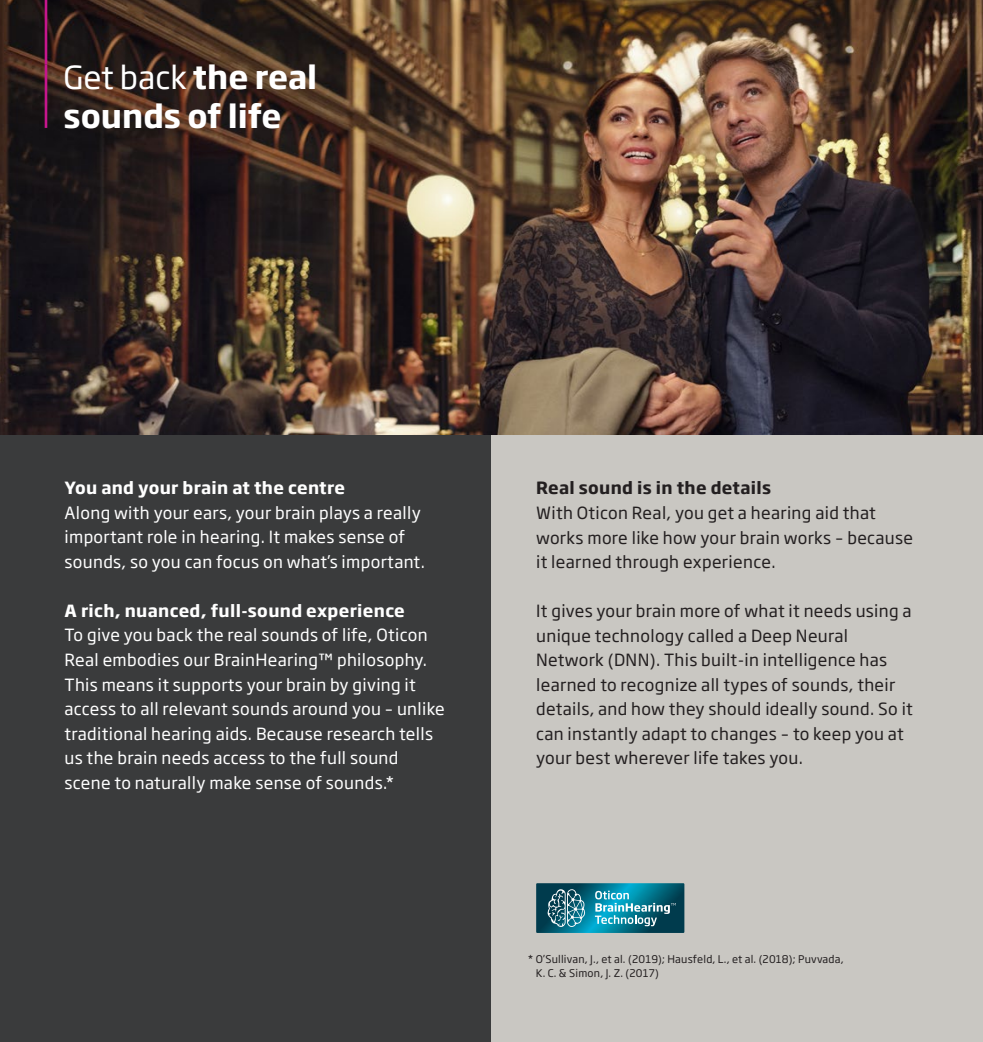
<style>
.page{position:relative;width:983px;height:1042px;background:#fff}
.page>*{position:absolute;margin:0;border:0;box-sizing:border-box;transform-origin:0 0}
.t1{font:700 31.5px/38.5px "Soho Gothic Pro";color:#fff}
.t2{font:16.62px/24.5px "Soho Gothic Pro";letter-spacing:.02em;color:#fff}
.t3{font:16.62px/24.5px "Soho Gothic Pro";letter-spacing:.02em;color:#231f20}
.t4{font:700 16.62px "Soho Gothic Pro";letter-spacing:.02em;color:#fff}
.t5{font:700 16.62px "Soho Gothic Pro";letter-spacing:.02em;color:#231f20}
.t6{font:10.5px/14px "Soho Gothic Pro";letter-spacing:.02em;color:#231f20}
.s1{font-weight:400}
</style>
<div class="page">
<div style="left:0;top:434px;width:491px;height:608px;background:#3a3b3c"></div>
<div style="left:491px;top:0;width:491px;height:1042px;background:#c9c7c2"></div>
<img style="left:0;top:0;width:982px;height:434px">
<svg style="left:536px;top:883px;width:148px;height:50px;background:#247a8e"></svg>
<hr style="left:45px;top:0;width:2px;height:64px;background:#c5168c">
<hr style="left:45px;top:64px;width:2px;height:64px;background:#c5168c">
<h1 class="t1" style="left:64px;top:56px;width:255px"><span class="s1">Get back</span> the real sounds of life</h1>
<p class="t4" style="left:64px;top:475px;width:282px">You and your brain at the centre</p>
<p class="t2" style="left:64px;top:500px;width:362px">Along with your ears, your brain plays a really important role in hearing. It makes sense of sounds, so you can focus on what’s important.</p>
<p class="t4" style="left:64px;top:597px;width:342px">A rich, nuanced, full-sound experience</p>
<p class="t2" style="left:64px;top:622px;width:381px">To give you back the real sounds of life, Oticon Real embodies our BrainHearing™ philosophy.<br>This means it supports your brain by giving it access to all relevant sounds around you – unlike traditional hearing aids. Because research tells us the brain needs access to the full sound scene to naturally make sense of sounds.*</p>
<p class="t5" style="left:536px;top:475px;width:236px">Real sound is in the details</p>
<p class="t3" style="left:536px;top:500px;width:378px">With Oticon Real, you get a hearing aid that works more like how your brain works – because it learned through experience.</p>
<p class="t3" style="left:536px;top:598px;width:378px">It gives your brain more of what it needs using a unique technology called a Deep Neural Network (DNN). This built-in intelligence has learned to recognize all types of sounds, their details, and how they should ideally sound. So it can instantly adapt to changes – to keep you at your best wherever life takes you.</p>
<p class="t6" style="left:535px;top:952px;width:309px;text-indent:-8px">* O’Sullivan, J., et al. (2019); Hausfeld, L., et al. (2018); Puvvada,<br>K. C. &amp; Simon, J. Z. (2017)</p>
</div>
